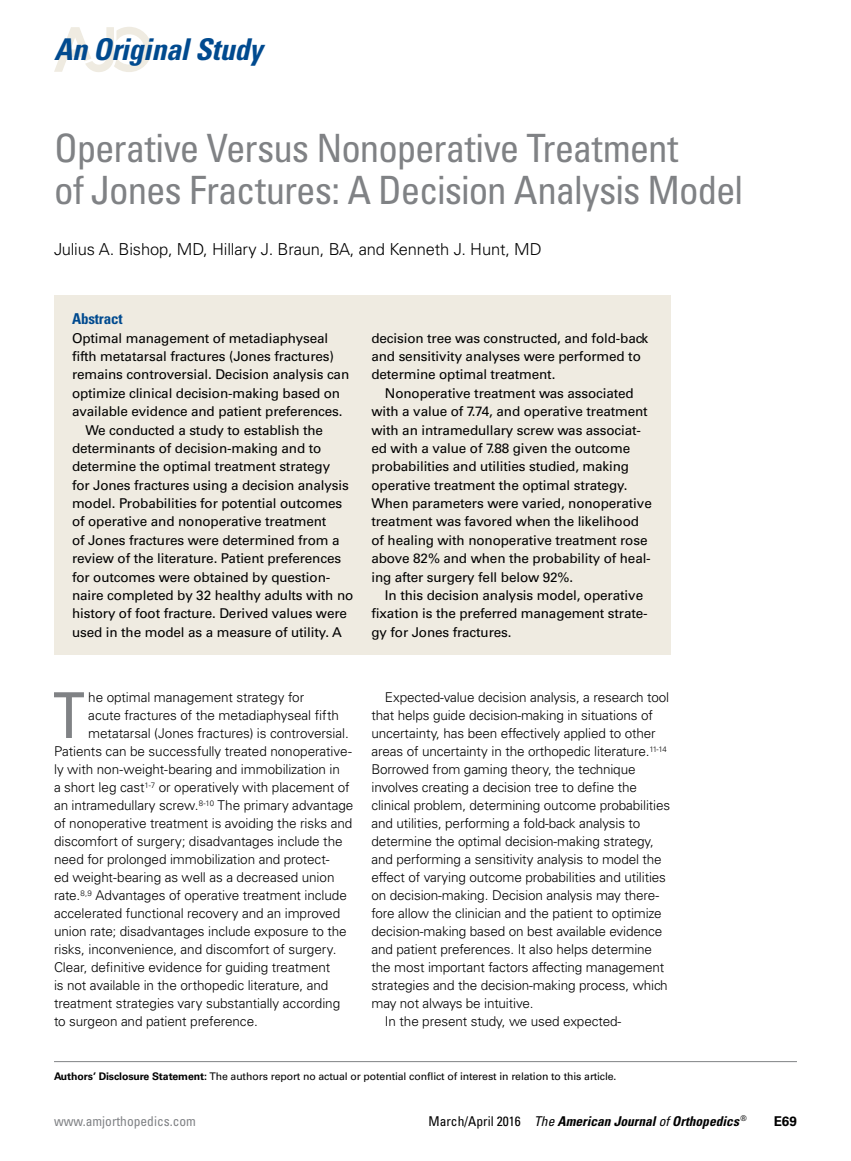
<style>
.page{position:relative;width:851px;height:1161px;background:#fff}
.page>*{position:absolute;margin:0;border:0;box-sizing:border-box;transform-origin:0 0}
.t1{font:condensed 63.3px "Univers LT Std";color:#808285}
.t2{font:condensed 39px/42px "Univers LT Std";letter-spacing:-.025em;color:#808285}
.t3{font:italic 700 condensed 30px "Univers LT Std";letter-spacing:-.01em;color:#004a8f}
.t4{font:300 16.5px "Univers LT Std";letter-spacing:-.01em;color:#000}
.t5{font:700 condensed 15px "Univers LT Std";letter-spacing:-.01em;color:#004a8f}
.t6{font:300 13.5px "Univers LT Std";letter-spacing:-.01em;color:#000}
.t7{font:13.5px/18.3px "Univers LT Std";letter-spacing:-.01em;color:#000}
.t8{font:italic 700 condensed 13.5px "Univers LT Std";color:#000}
.t9{font:condensed 13.5px "Univers LT Std";color:#808285}
.t10{font:700 13.5px "Univers LT Std";color:#000}
.t11{font:10.5px "Univers LT Std";letter-spacing:-.01em;color:#000}
.s1{font-weight:700}
.s2{font-weight:400;font-style:normal}
.s3{font-weight:400}
</style>
<div class="page">
<svg style="left:54px;top:27px;width:98px;height:45px"></svg>
<div style="left:54px;top:296px;width:616px;height:360px;background:#efebe1"></div>
<hr style="left:54px;top:1061px;width:742px;height:1px;background:#808285">
<h3 class="t3" style="left:54px;top:31px;width:210px">An Original Study</h3>
<h2 class="t2" style="left:54px;top:127px;width:690px">Operative Versus Nonoperative Treatment<br>of Jones Fractures: A Decision Analysis Model</h2>
<p class="t4" style="left:54px;top:240px;width:489px">Julius A. Bishop, MD, Hillary J. Braun, BA, and Kenneth J. Hunt, MD</p>
<p class="t5" style="left:72px;top:310px;width:52px">Abstract</p>
<p class="t7" style="left:72px;top:329px;width:258px">Optimal management of metadiaphyseal</p>
<p class="t7" style="left:72px;top:347px;width:263px">fifth metatarsal fractures (Jones fractures)</p>
<p class="t7" style="left:72px;top:366px;width:279px">remains controversial. Decision analysis can</p>
<p class="t7" style="left:72px;top:384px;width:269px">optimize clinical decision-making based on</p>
<p class="t7" style="left:72px;top:402px;width:272px">available evidence and patient preferences.</p>
<p class="t7" style="left:86px;top:421px;width:239px">We conducted a study to establish the</p>
<p class="t7" style="left:72px;top:439px;width:251px">determinants of decision-making and to</p>
<p class="t7" style="left:72px;top:457px;width:260px">determine the optimal treatment strategy</p>
<p class="t7" style="left:72px;top:476px;width:278px">for Jones fractures using a decision analysis</p>
<p class="t7" style="left:72px;top:494px;width:272px">model. Probabilities for potential outcomes</p>
<p class="t7" style="left:72px;top:513px;width:256px">of operative and nonoperative treatment</p>
<p class="t7" style="left:72px;top:531px;width:269px">of Jones fractures were determined from a</p>
<p class="t7" style="left:72px;top:549px;width:270px">review of the literature. Patient preferences</p>
<p class="t7" style="left:72px;top:568px;width:260px">for outcomes were obtained by question-</p>
<p class="t7" style="left:72px;top:586px;width:283px">naire completed by 32 healthy adults with no</p>
<p class="t7" style="left:72px;top:604px;width:276px">history of foot fracture. Derived values were</p>
<p class="t7" style="left:72px;top:623px;width:271px">used in the model as a measure of utility. A</p>
<p class="t7" style="left:371px;top:329px;width:278px">decision tree was constructed, and fold-back and sensitivity analyses were performed to determine optimal treatment.</p>
<p class="t7" style="left:371px;top:384px;width:282px;text-indent:14px">Nonoperative treatment was associated with a value of 7.74, and operative treatment with an intramedullary screw was associat&shy;ed with a value of 7.88 given the outcome probabilities and utilities studied, making operative treatment the optimal strategy.<br>When parameters were varied, nonoperative treatment was favored when the likelihood of healing with nonoperative treatment rose above 82% and when the probability of heal&shy;ing after surgery fell below 92%.</p>
<p class="t7" style="left:371px;top:586px;width:278px;text-indent:14px">In this decision analysis model, operative fixation is the preferred management strate&shy;gy for Jones fractures.</p>
<h1 class="t1" style="left:53px;top:675px;width:33px">T</h1>
<p class="t6" style="left:88px;top:689px;width:217px">he optimal management strategy for</p>
<p class="t6" style="left:88px;top:707px;width:252px">acute fractures of the metadiaphyseal fifth</p>
<p class="t6" style="left:88px;top:725px;width:262px">metatarsal (Jones fractures) is controversial.</p>
<p class="t6" style="left:54px;top:743px;width:299px">Patients can be successfully treated nonoperative-</p>
<p class="t6" style="left:54px;top:761px;width:287px">ly with non-weight-bearing and immobilization in</p>
<p class="t6" style="left:54px;top:779px;width:297px">a short leg cast<sup>1-7</sup> or operatively with placement of</p>
<p class="t6" style="left:54px;top:797px;width:301px">an intramedullary screw.<sup>8-10</sup> The primary advantage</p>
<p class="t6" style="left:54px;top:815px;width:300px">of nonoperative treatment is avoiding the risks and</p>
<p class="t6" style="left:54px;top:833px;width:290px">discomfort of surgery; disadvantages include the</p>
<p class="t6" style="left:54px;top:851px;width:277px">need for prolonged immobilization and protect-</p>
<p class="t6" style="left:54px;top:869px;width:282px">ed weight-bearing as well as a decreased union</p>
<p class="t6" style="left:54px;top:887px;width:294px">rate.<sup>8,9</sup> Advantages of operative treatment include</p>
<p class="t6" style="left:54px;top:905px;width:288px">accelerated functional recovery and an improved</p>
<p class="t6" style="left:54px;top:923px;width:294px">union rate; disadvantages include exposure to the</p>
<p class="t6" style="left:54px;top:941px;width:284px">risks, inconvenience, and discomfort of surgery.</p>
<p class="t6" style="left:54px;top:959px;width:278px">Clear, definitive evidence for guiding treatment</p>
<p class="t6" style="left:54px;top:977px;width:276px">is not available in the orthopedic literature, and</p>
<p class="t6" style="left:54px;top:995px;width:287px">treatment strategies vary substantially according</p>
<p class="t6" style="left:54px;top:1013px;width:205px">to surgeon and patient preference.</p>
<p class="t6" style="left:385px;top:689px;width:286px">Expected-value decision analysis, a research tool</p>
<p class="t6" style="left:371px;top:707px;width:283px">that helps guide decision-making in situations of</p>
<p class="t6" style="left:371px;top:725px;width:286px">uncertainty, has been effectively applied to other</p>
<p class="t6" style="left:371px;top:743px;width:297px">areas of uncertainty in the orthopedic literature.<sup>11-14</sup></p>
<p class="t6" style="left:371px;top:761px;width:265px">Borrowed from gaming theory, the technique</p>
<p class="t6" style="left:371px;top:779px;width:267px">involves creating a decision tree to define the</p>
<p class="t6" style="left:371px;top:797px;width:300px">clinical problem, determining outcome probabilities</p>
<p class="t6" style="left:371px;top:815px;width:270px">and utilities, performing a fold-back analysis to</p>
<p class="t6" style="left:371px;top:833px;width:284px">determine the optimal decision-making strategy,</p>
<p class="t6" style="left:371px;top:851px;width:292px">and performing a sensitivity analysis to model the</p>
<p class="t6" style="left:371px;top:869px;width:296px">effect of varying outcome probabilities and utilities</p>
<p class="t6" style="left:371px;top:887px;width:289px">on decision-making. Decision analysis may there-</p>
<p class="t6" style="left:371px;top:905px;width:292px">fore allow the clinician and the patient to optimize</p>
<p class="t6" style="left:371px;top:923px;width:292px">decision-making based on best available evidence</p>
<p class="t6" style="left:371px;top:941px;width:282px">and patient preferences. It also helps determine</p>
<p class="t6" style="left:371px;top:959px;width:294px">the most important factors affecting management</p>
<p class="t6" style="left:371px;top:977px;width:297px">strategies and the decision-making process, which</p>
<p class="t6" style="left:371px;top:995px;width:163px">may not always be intuitive.</p>
<p class="t6" style="left:385px;top:1013px;width:238px">In the present study, we used expected-</p>
<p class="t11" style="left:54px;top:1070px;width:564px"><span class="s1">Authors’ Disclosure Statement:</span> The authors report no actual or potential conflict of interest in relation to this article.</p>
<p class="t9" style="left:54px;top:1112px;width:143px">www.amjorthopedics.com</p>
<p class="t8" style="left:428px;top:1113px;width:320px"><span class="s2">March/April 2016</span> <span class="s3">The</span> American Journal <span class="s3">of</span> Orthopedics <sup>®</sup></p>
<p class="t10" style="left:773px;top:1113px;width:25px">E69</p>
</div>
